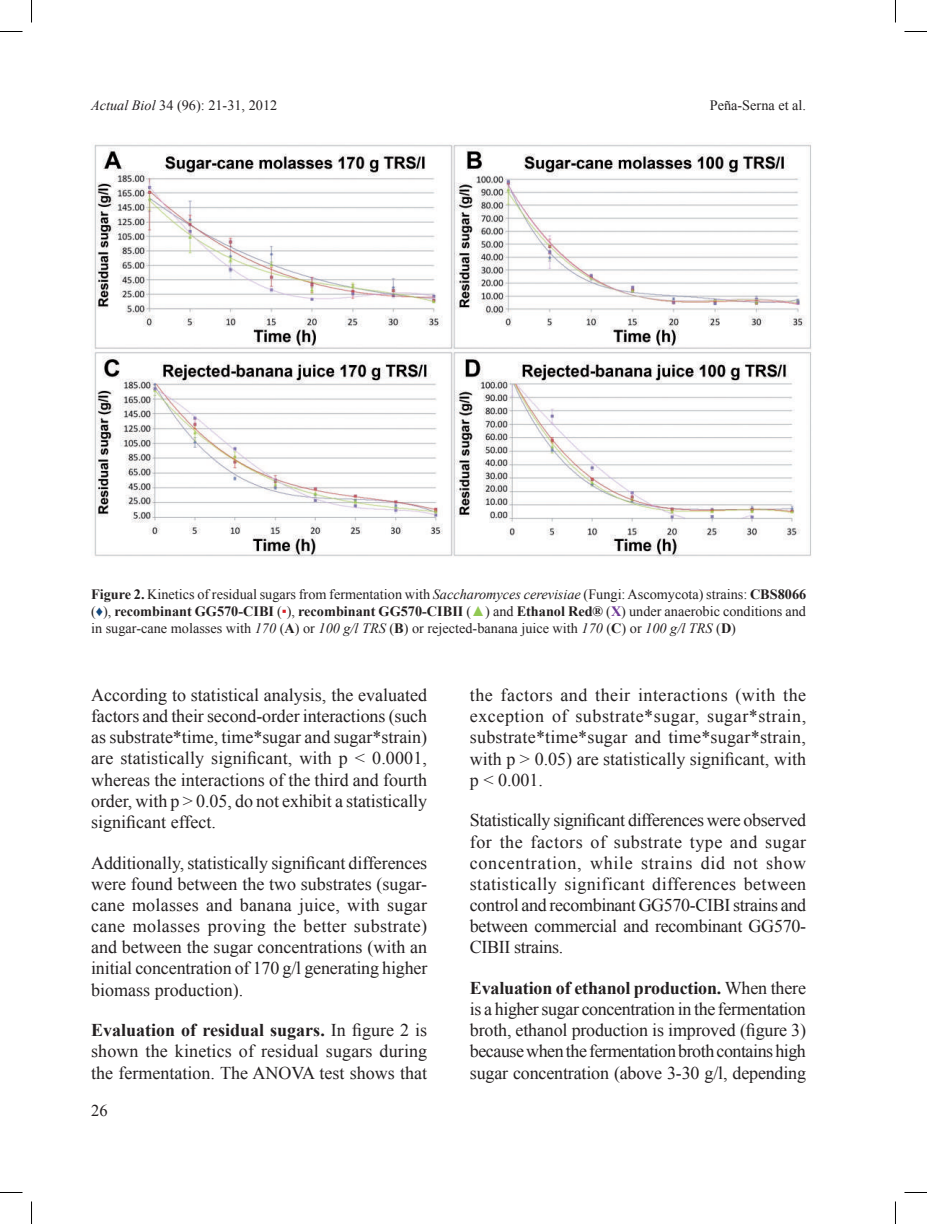
<style>
.page{position:relative;width:927px;height:1224px;background:#fff}
.page>*{position:absolute;margin:0;border:0;box-sizing:border-box;transform-origin:0 0}
.t1{font:18px/21.1px "Times New Roman";letter-spacing:-.005em;color:#231f20;text-align:justify}
.t2{font:16.5px "Times New Roman";color:#231f20}
.t3{font:14.25px/17.1px "Times New Roman";color:#231f20;text-align:justify}
.s1{font-style:italic}
.s2{font-weight:700}
.s3{color:#15497e}
.s4{color:#d82027}
.s5{color:#92c953}
.s6{font-weight:700;color:#6e3996}
</style>
<div class="page">
<img style="left:94px;top:142px;width:718px;height:416px">
<svg style="left:0;top:31px;width:22px;height:1px"></svg>
<svg style="left:904px;top:31px;width:22px;height:1px"></svg>
<svg style="left:0;top:1192px;width:22px;height:1px"></svg>
<svg style="left:904px;top:1192px;width:22px;height:1px"></svg>
<svg style="left:31px;top:0;width:1px;height:22px"></svg>
<svg style="left:31px;top:1201px;width:1px;height:23px"></svg>
<p class="t3" style="left:91px;top:96px;width:188px"><span class="s1">Actual Biol</span> 34 (96): 21-31, 2012</p>
<p class="t3" style="left:709px;top:96px;width:98px">Peña-Serna et al.</p>
<p class="t3" style="left:91px;top:585px;width:716px"><span class="s2">Figure 2.</span> Kinetics of residual sugars from fermentation with <span class="s1">Saccharomyces cerevisiae</span> (Fungi: Ascomycota) strains: <span class="s2">CBS8066 </span>(<span class="s3">♦</span>), <span class="s2">recombinant GG570-CIBI</span> (<span class="s4">▪</span>), <span class="s2">recombinant GG570-CIBII</span> (<span class="s5">▲</span>) and <span class="s2">Ethanol Red®</span> (<span class="s6">X</span>) under anaerobic conditions and in sugar-cane molasses with <span class="s1">170</span> (<span class="s2">A</span>) or <span class="s1">100 g/l TRS</span> (<span class="s2">B</span>) or rejected-banana juice with <span class="s1">170</span> (<span class="s2">C</span>) or <span class="s1">100 g/l TRS</span> (<span class="s2">D</span>)</p>
<p class="t1" style="left:91px;top:684px;width:337px">According to statistical analysis, the evaluated factors and their second-order interactions (such as substrate*time, time*sugar and sugar*strain) are statistically significant, with p &lt; 0.0001, whereas the interactions of the third and fourth order, with p &gt; 0.05, do not exhibit a statistically significant effect.</p>
<p class="t1" style="left:91px;top:852px;width:338px">Additionally, statistically significant differences were found between the two substrates (sugar&shy;cane molasses and banana juice, with sugar cane molasses proving the better substrate) and between the sugar concentrations (with an initial concentration of 170 g/l generating higher biomass production).</p>
<p class="t1" style="left:91px;top:1019px;width:337px"><span class="s2">Evaluation of residual sugars.</span> In figure 2 is shown the kinetics of residual sugars during the fermentation. The ANOVA test shows that</p>
<p class="t2" style="left:91px;top:1100px;width:18px">26</p>
<p class="t1" style="left:469px;top:684px;width:338px">the factors and their interactions (with the exception of substrate*sugar, sugar*strain, substrate*time*sugar and time*sugar*strain, with p &gt; 0.05) are statistically significant, with p &lt; 0.001.</p>
<p class="t1" style="left:469px;top:809px;width:338px">Statistically significant differences were observed for the factors of substrate type and sugar concentration, while strains did not show statistically significant differences between control and recombinant GG570-CIBI strains and between commercial and recombinant GG570- CIBII strains.</p>
<p class="t1" style="left:469px;top:977px;width:337px"><span class="s2">Evaluation of ethanol production.</span> When there is a higher sugar concentration in the fermentation broth, ethanol production is improved (figure 3) because when the fermentation broth contains high sugar concentration (above 3-30 g/l, depending</p>
</div>
